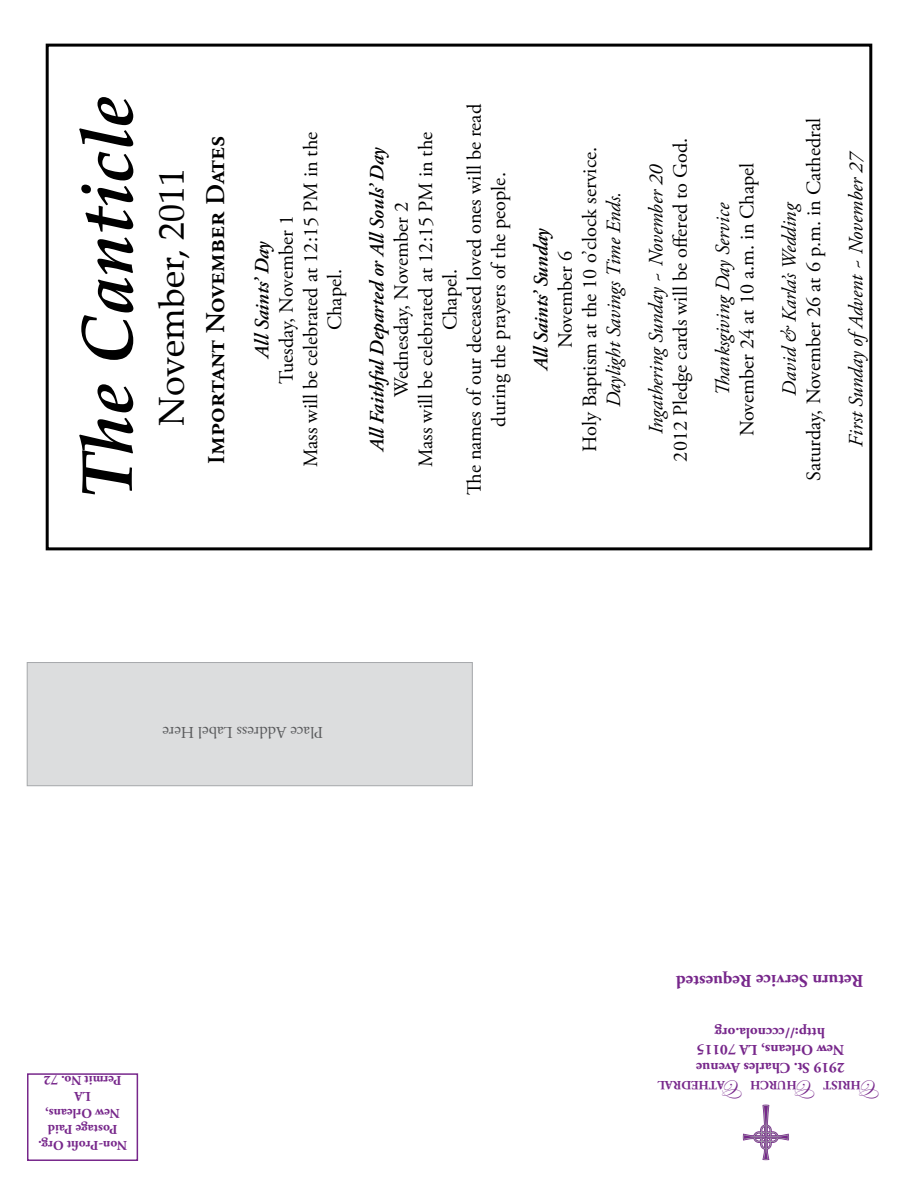
<style>
.page{position:relative;width:918px;height:1188px;background:#fff}
.page>*{position:absolute;margin:0;border:0;box-sizing:border-box;transform-origin:0 0}
.t1{font:italic 700 72px "Palatino Linotype";color:#000}
.t2{font:36px "Palatino Linotype";color:#000}
.t3{font:600 27px "Adobe Garamond Pro";color:#000}
.t4{font:25.5px "Edwardian Script ITC";color:#77278b}
.t5{font:20.25px/24.3px "Adobe Garamond Pro";color:#000;text-align:center}
.t6{font:italic 20.25px/42.3px "Adobe Garamond Pro";color:#000;text-align:center}
.t7{font:italic 600 20.25px "Adobe Garamond Pro";color:#000}
.t8{font:700 18px "Adobe Garamond Pro";color:#77278b}
.t9{font:16.5px "Adobe Garamond Pro";color:#58595b}
.t10{font:700 15px/18px "Adobe Garamond Pro";color:#77278b}
.t11{font:700 13.5px/16.2px "Adobe Garamond Pro";color:#77278b;text-align:center}
.t12{font:700 12.6px "Adobe Garamond Pro";color:#77278b}
.s1{font-size:24px}
</style>
<div class="page">
<div style="left:27px;top:663px;width:445px;height:123px;background:#dcddde"></div>
<div style="left:27px;top:662px;width:446px;height:124px;border:1px solid #a7a9ac"></div>
<div style="left:46px;top:44px;width:826px;height:506px;border:3px solid #000"></div>
<svg style="left:743px;top:1104px;width:46px;height:56px"></svg>
<div style="left:27px;top:1073px;width:111px;height:88px;border:2px solid #77278b"></div>
<h1 class="t1" style="left:56px;top:499px;width:405px;rotate:-90deg">The Canticle</h1>
<h2 class="t2" style="left:146px;top:426px;width:260px;rotate:-90deg">November, 2011</h2>
<h3 class="t3" style="left:200px;top:464px;width:330px;rotate:-90deg"><span class="s1">I</span>mportant November Dates</h3>
<p class="t5" style="left:275px;top:467px;width:337px;rotate:-90deg">Tuesday, November 1<br>Mass will be celebrated at 12:15 PM in the<br>Chapel.</p>
<p class="t7" style="left:250px;top:358px;width:120px;rotate:-90deg">All Saints’ Day</p>
<p class="t5" style="left:390px;top:495px;width:392px;rotate:-90deg">Wednesday, November 2<br>Mass will be celebrated at 12:15 PM in the<br>Chapel.<br>The names of our deceased loved ones will be read during the prayers of the people.</p>
<p class="t7" style="left:366px;top:451px;width:308px;rotate:-90deg">All Faithful Departed or All Souls’ Day</p>
<p class="t5" style="left:669px;top:462px;width:325px;rotate:-90deg">2012 Pledge cards will be offered to God.</p>
<p class="t5" style="left:554px;top:452px;width:306px;rotate:-90deg">November 6<br>Holy Baptism at the 10 o’clock service.</p>
<p class="t6" style="left:593px;top:434px;width:271px;rotate:-90deg">Daylight Savings Time Ends.<br>Ingathering Sunday ~ November 20</p>
<p class="t7" style="left:529px;top:370px;width:146px;rotate:-90deg">All Saints’ Sunday</p>
<p class="t5" style="left:736px;top:436px;width:275px;rotate:-90deg">November 24 at 10 a.m. in Chapel</p>
<p class="t6" style="left:702px;top:396px;width:194px;rotate:-90deg">Thanksgiving Day Service</p>
<p class="t5" style="left:802px;top:481px;width:364px;rotate:-90deg">Saturday, November 26 at 6 p.m. in Cathedral</p>
<p class="t6" style="left:769px;top:396px;width:196px;rotate:-90deg">David &amp; Karla’s Wedding</p>
<p class="t6" style="left:835px;top:447px;width:298px;rotate:-90deg">First Sunday ofAdvent ~ November 27</p>
<p class="t9" style="left:323px;top:742px;width:162px;rotate:180deg">Place Address Label Here</p>
<p class="t11" style="left:127px;top:1153px;width:90px;rotate:-180deg">Non-Profit Org.<br>Postage Paid<br>New Orleans,<br>LA<br>Permit No. 72</p>
<p class="t8" style="left:864px;top:992px;width:189px;rotate:180deg">Return Service Requested</p>
<p class="t10" style="left:825px;top:1041px;width:112px;rotate:-180deg">http://cccnola.org</p>
<p class="t10" style="left:845px;top:1076px;width:150px;rotate:-180deg">2919 St. Charles Avenue<br>New Orleans, LA 70115</p>
<p class="t4" style="left:746px;top:1102px;width:22px;rotate:-180deg">C</p>
<p class="t12" style="left:797px;top:1092px;width:48px;rotate:-180deg">hurch</p>
<p class="t4" style="left:819px;top:1102px;width:22px;rotate:-180deg">C</p>
<p class="t12" style="left:861px;top:1092px;width:39px;rotate:-180deg">hrist</p>
<p class="t4" style="left:883px;top:1102px;width:22px;rotate:-180deg">C</p>
<p class="t12" style="left:725px;top:1092px;width:69px;rotate:-180deg">athedral</p>
</div>
